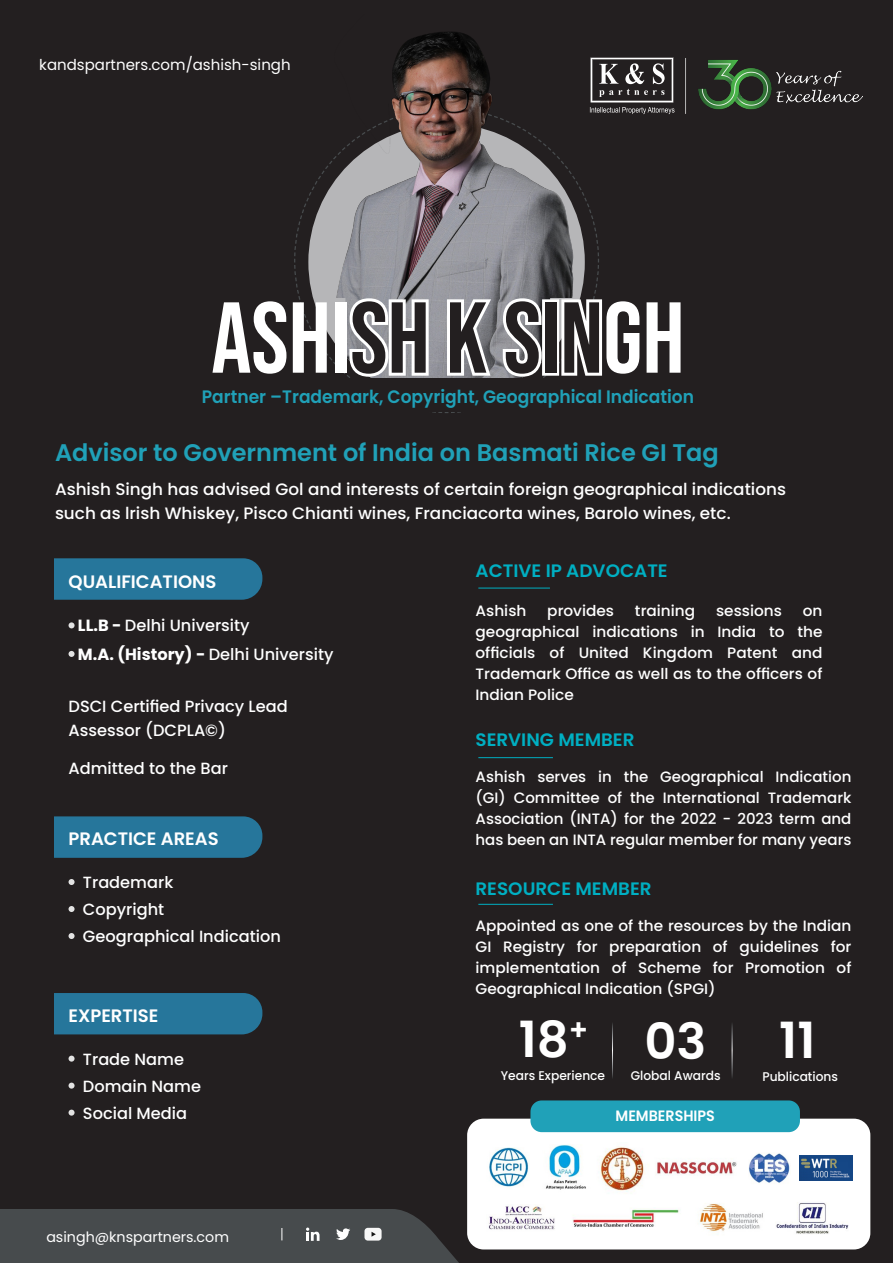
<style>
.page{position:relative;width:893px;height:1263px;background:#231f20}
.page>*{position:absolute;margin:0;border:0;box-sizing:border-box;transform-origin:0 0}
.t1{font:100.5px "Bebas Neue";color:#fff}
.t2{font:600 49.8px "Poppins";color:#fff}
.t3{font:600 24px "Poppins";color:#20a1b8}
.t4{font:600 18px "Poppins";color:#20a1b8;scale:.95 1}
.t5{font:600 18px "Poppins";color:#00afc2}
.t6{font:600 18px "Poppins";color:#fff}
.t7{font:500 16.5px/24px "Poppins";color:#fff}
.t8{font:500 16.2px/24px "Poppins";color:#fff}
.t9{font:500 15px/21px "Poppins";color:#fff;text-align:justify}
.t10{font:15px "Poppins";color:#fff}
.t11{font:600 15px "Poppins";color:#fff;scale:.95 1}
.t12{font:14.25px "Poppins";color:#fff}
.t13{font:500 12.6px "Poppins";color:#fff}
.s1{font-weight:700}
</style>
<div class="page">
<div style="left:467px;top:1119px;width:403px;height:130px;background:#fff;border-radius:16px"></div>
<div style="left:530px;top:1100px;width:270px;height:32px;background:#20a1b8;border-radius:11px"></div>
<svg style="left:69px;top:622px;width:6px;height:6px"></svg>
<svg style="left:69px;top:651px;width:6px;height:6px"></svg>
<div style="left:54px;top:558px;width:208px;height:42px;background:#26769b"></div>
<svg style="left:69px;top:879px;width:6px;height:6px"></svg>
<svg style="left:69px;top:906px;width:6px;height:6px"></svg>
<svg style="left:69px;top:933px;width:6px;height:6px"></svg>
<div style="left:69px;top:1055px;width:6px;height:7px;background:#e3e3e3;border-radius:50%"></div>
<div style="left:69px;top:1082px;width:6px;height:7px;background:#e3e3e3;border-radius:50%"></div>
<div style="left:69px;top:1109px;width:6px;height:7px;background:#e3e3e3;border-radius:50%"></div>
<div style="left:54px;top:816px;width:208px;height:42px;background:#26769b"></div>
<div style="left:54px;top:993px;width:208px;height:41px;background:#26769b"></div>
<hr style="left:478px;top:588px;width:72px;height:1px;background:#00afc2">
<hr style="left:478px;top:757px;width:75px;height:1px;background:#00afc2">
<hr style="left:478px;top:904px;width:75px;height:1px;background:#00afc2">
<svg style="left:0;top:1209px;width:459px;height:54px;background:#474b4d"></svg>
<hr style="left:612px;top:1021px;width:1px;height:64px;background:#fff">
<hr style="left:732px;top:1021px;width:1px;height:64px;background:#fff">
<img style="left:572px;top:1209px;width:107px;height:18px">
<img style="left:600px;top:1146px;width:44px;height:46px">
<img style="left:657px;top:1161px;width:80px;height:15px">
<img style="left:489px;top:1205px;width:66px;height:25px">
<img style="left:699px;top:1203px;width:64px;height:29px">
<img style="left:489px;top:1147px;width:40px;height:40px">
<img style="left:776px;top:1202px;width:73px;height:32px">
<img style="left:748px;top:1153px;width:42px;height:30px">
<img style="left:545px;top:1145px;width:41px;height:45px">
<img style="left:396px;top:32px;width:87px;height:25px">
<img style="left:685px;top:58px;width:177px;height:56px">
<svg style="left:294px;top:57px;width:380px;height:356px"></svg>
<img style="left:800px;top:1156px;width:53px;height:25px">
<p class="t10" style="left:39px;top:56px;width:253px">kandspartners.com/ashish-singh</p>
<p class="t1" style="left:211px;top:281px;width:475px">ASHISH K SINGH</p>
<p class="t4" style="left:202px;top:386px;width:520px">Partner –Trademark, Copyright, Geographical Indication</p>
<p class="t3" style="left:55px;top:438px;width:665px">Advisor to Government of India on Basmati Rice GI Tag</p>
<p class="t7" style="left:55px;top:477px;width:732px">Ashish Singh has advised Gol and interests of certain foreign geographical indications such as lrish Whiskey, Pisco Chianti wines, Franciacorta wines, Barolo wines, etc.</p>
<p class="t6" style="left:69px;top:572px;width:149px">QUALIFICATIONS</p>
<p class="t8" style="left:78px;top:614px;width:173px"><span class="s1">LL.B -</span> Delhi University</p>
<p class="t8" style="left:78px;top:642px;width:257px"><span class="s1">M.A. (History) -</span> Delhi University</p>
<p class="t8" style="left:69px;top:695px;width:221px">DSCI Certified Privacy Lead<br>Assessor (DCPLA©)</p>
<p class="t8" style="left:69px;top:756px;width:161px">Admitted to the Bar</p>
<p class="t6" style="left:69px;top:829px;width:152px">PRACTICE AREAS</p>
<p class="t8" style="left:83px;top:870px;width:92px">Trademark</p>
<p class="t8" style="left:83px;top:897px;width:83px">Copyright</p>
<p class="t8" style="left:83px;top:924px;width:199px">Geographical Indication</p>
<p class="t6" style="left:69px;top:1005px;width:91px">EXPERTISE</p>
<p class="t8" style="left:83px;top:1047px;width:103px">Trade Name</p>
<p class="t8" style="left:83px;top:1074px;width:120px">Domain Name</p>
<p class="t8" style="left:83px;top:1101px;width:106px">Social Media</p>
<p class="t12" style="left:46px;top:1228px;width:184px">asingh@knspartners.com</p>
<p class="t5" style="left:476px;top:560px;width:194px">ACTIVE IP ADVOCATE</p>
<p class="t9" style="left:476px;top:600px;width:52px">Ashish</p>
<p class="t9" style="left:547px;top:600px;width:68px">provides</p>
<p class="t9" style="left:635px;top:600px;width:62px">training</p>
<p class="t9" style="left:716px;top:600px;width:67px">sessions</p>
<p class="t9" style="left:476px;top:600px;width:348px;text-indent:327px">on geographical indications in India to the officials of United Kingdom Patent and Trademark Office as well as to the officers of Indian Police</p>
<p class="t5" style="left:476px;top:730px;width:160px">SERVING MEMBER</p>
<p class="t9" style="left:476px;top:767px;width:377px">Ashish serves in the Geographical Indication (GI) Committee of the International Trademark Association (INTA) for the 2022 - 2023 term and has been an INTA regular member for many years</p>
<p class="t5" style="left:476px;top:878px;width:178px">RESOURCE MEMBER</p>
<p class="t9" style="left:476px;top:915px;width:377px">Appointed as one of the resources by the Indian GI Registry for preparation of guidelines for implementation of Scheme for Promotion of Geographical Indication (SPGI)</p>
<p class="t2" style="left:519px;top:1010px;width:71px">18<sup>+</sup></p>
<p class="t2" style="left:644px;top:1013px;width:64px">03</p>
<p class="t2" style="left:779px;top:1011px;width:38px">11</p>
<p class="t13" style="left:501px;top:1068px;width:106px">Years Experience</p>
<p class="t13" style="left:631px;top:1069px;width:91px">Global Awards</p>
<p class="t13" style="left:762px;top:1069px;width:77px">Publications</p>
<p class="t11" style="left:616px;top:1107px;width:106px">MEMBERSHIPS</p>
</div>
